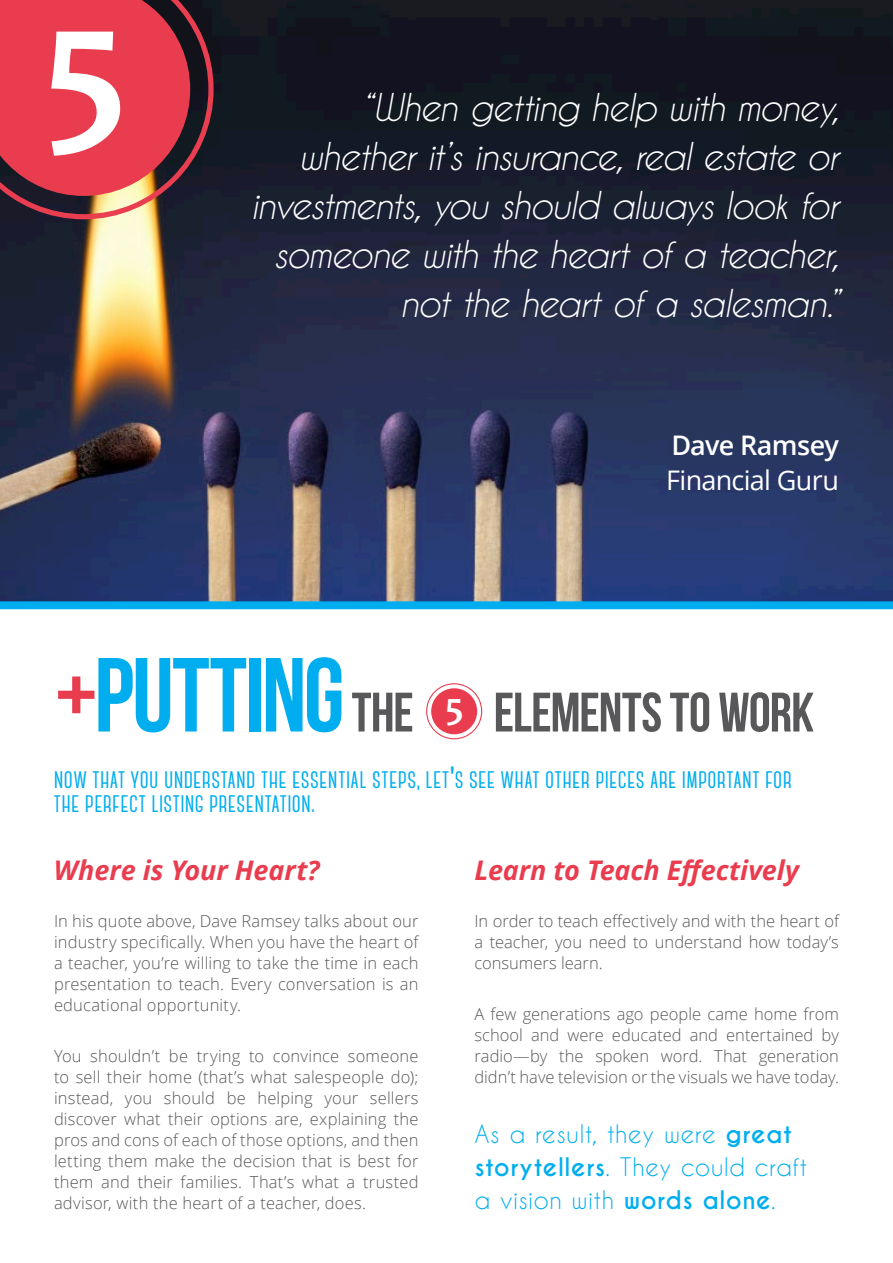
<style>
.page{position:relative;width:893px;height:1263px;background:#fff}
.page>*{position:absolute;margin:0;border:0;box-sizing:border-box;transform-origin:0 0}
.t1{font:700 178.8px "Candara";color:#fff}
.t2{font:105px "Bebas Neue";letter-spacing:-.015em;color:#00aeef}
.t3{font:55.5px "Bebas Neue";letter-spacing:-.015em;color:#58585a}
.t4{font:700 38.55px "Candara";color:#fff}
.t5{font:italic 36px/49.1px "Caviar Dreams";letter-spacing:-.035em;color:#fff;text-align:right}
.t6{font:700 30px/24px "Canter";letter-spacing:.01em;color:#00aeef}
.t7{font:italic 700 27px "Open Sans";letter-spacing:-.005em;color:#e93d4f}
.t8{font:27px "Open Sans";letter-spacing:-.025em;color:#fff}
.t9{font:600 27px "Open Sans";letter-spacing:-.025em;color:#fff}
.t10{font:24px/33px "Caviar Dreams";letter-spacing:.02em;color:#00aeef}
.t11{font:300 16.5px/21px "Open Sans";letter-spacing:.005em;color:#58585a;text-align:justify}
.s1{color:#e93d4f}
.s2{font-size:55.5px;color:#58585a}
.s3{font-family:"Arial Narrow";font-weight:400}
.s4{font-weight:700}
</style>
<div class="page">
<svg style="left:0;top:0;width:893px;height:609px;background:#2b324a"></svg>
<svg style="left:0;top:0;width:214px;height:219px;background:#b93a48"></svg>
<svg style="left:426px;top:683px;width:56px;height:56px"></svg>
<h1 class="t1" style="left:43px;top:-46px;width:86px">5</h1>
<h3 class="t5" style="left:251px;top:83px;width:590px">“When getting help with money, whether it’s insurance, real estate or investments, you should always look for someone with the heart of a teacher, not the heart of a salesman.”</h3>
<h3 class="t9" style="left:671px;top:427px;width:169px">Dave Ramsey</h3>
<h3 class="t8" style="left:666px;top:461px;width:174px">Financial Guru</h3>
<h2 class="t2" style="left:55px;top:638px;width:360px"><span class="s1">+</span>PUTTING<span class="s2">THE</span></h2>
<h3 class="t4" style="left:445px;top:682px;width:20px">5</h3>
<h3 class="t3" style="left:494px;top:682px;width:322px">ELEMENTS TO WORK</h3>
<h3 class="t6" style="left:54px;top:766px;width:739px">now that you understand the essential steps, let<span class="s3">'</span>s see what other pieces are important for the perfect listing presentation.</h3>
<h3 class="t7" style="left:54px;top:851px;width:267px">Where is Your Heart?</h3>
<p class="t11" style="left:54px;top:910px;width:366px">In his quote above, Dave Ramsey talks about our industry specifically. When you have the heart of a teacher, you’re willing to take the time in each presentation to teach. Every conversation is an educational opportunity.</p>
<p class="t11" style="left:54px;top:1045px;width:366px">You shouldn’t be trying to convince someone to sell their home (that’s what salespeople do); instead, you should be helping your sellers discover what their options are, explaining the pros and cons of each of those options, and then letting them make the decision that is best for them and their families. That’s what a trusted advisor, with the heart of a teacher, does.</p>
<h3 class="t7" style="left:474px;top:851px;width:326px">Learn to Teach Effectively</h3>
<p class="t11" style="left:474px;top:910px;width:366px">In order to teach effectively and with the heart of a teacher, you need to understand how today’s consumers learn.</p>
<p class="t11" style="left:474px;top:1003px;width:366px">A few generations ago people came home from school and were educated and entertained by radio—by the spoken word. That generation didn’t have television or the visuals we have today.</p>
<h3 class="t10" style="left:474px;top:1117px;width:334px">As a result, they were <span class="s4">great storytellers</span>. They could craft a vision with <span class="s4">words alone</span>.</h3>
</div>
